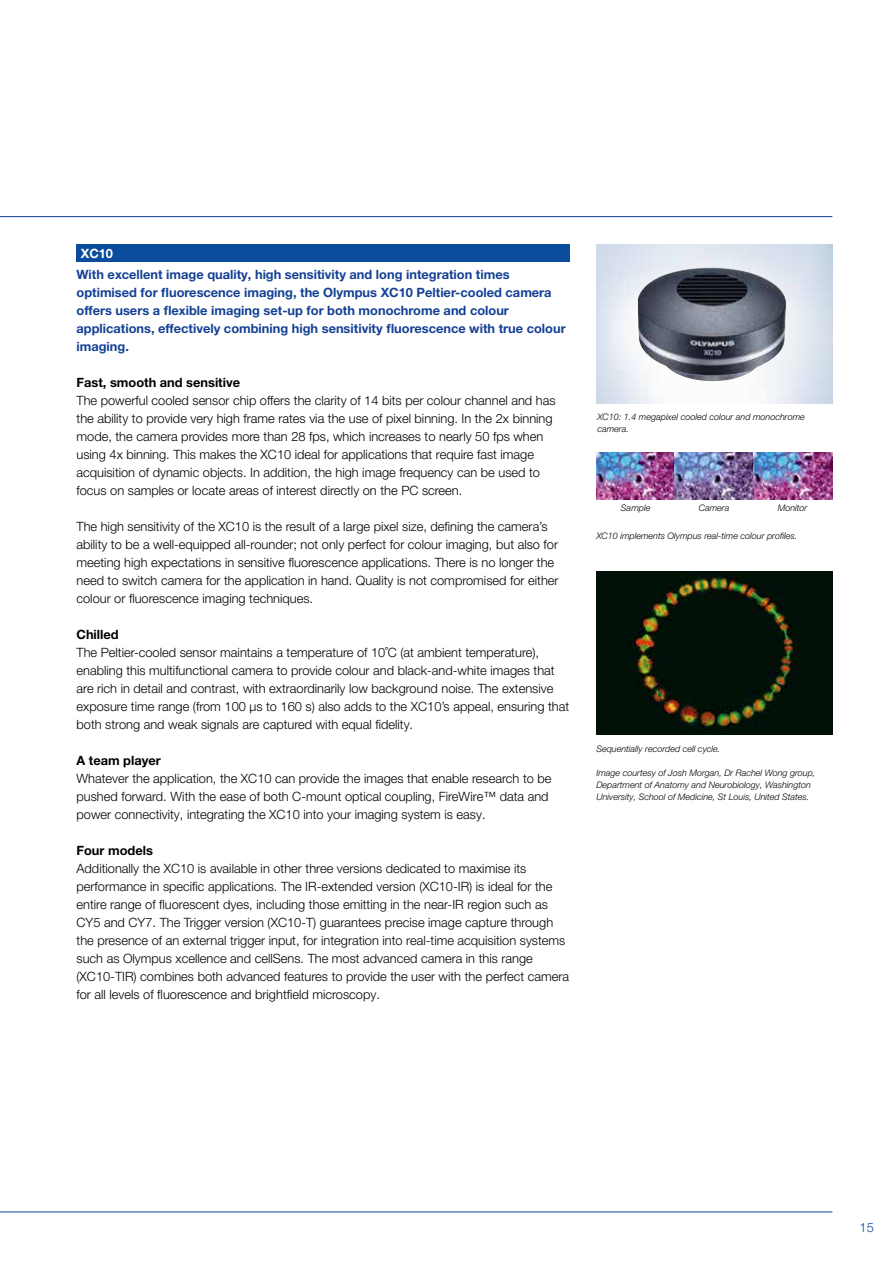
<style>
.page{position:relative;width:893px;height:1263px;background:#fff}
.page>*{position:absolute;margin:0;border:0;box-sizing:border-box;transform-origin:0 0}
.t1{font:300 12.9px/18px "Helvetica Neue LT Pro";color:#000}
.t2{font:700 12.9px/18px "Helvetica Neue LT Pro";color:#134094}
.t3{font:700 12.9px "Helvetica Neue LT Pro";color:#000}
.t4{font:700 12.9px "Helvetica Neue LT Pro";color:#fff}
.t5{font:300 12.9px "Helvetica Neue LT Pro";color:#0b4d9d}
.t6{font:italic 300 9px/12px "Helvetica Neue LT Pro";color:#000}
</style>
<div class="page">
<div style="left:77px;top:244px;width:493px;height:18px;background:#0b4d9d"></div>
<img style="left:596px;top:452px;width:236px;height:48px">
<img style="left:638px;top:268px;width:149px;height:114px">
<img style="left:596px;top:571px;width:236px;height:163px">
<hr style="left:0;top:1212px;width:832px;height:1px;background:#134094">
<hr style="left:0;top:216px;width:832px;height:1px;background:#134094">
<p class="t4" style="left:81px;top:245px;width:34px">XC10</p>
<p class="t2" style="left:77px;top:265px;width:491px">With excellent image quality, high sensitivity and long integration times optimised for fluorescence imaging, the Olympus XC10 Peltier-cooled camera offers users a flexible imaging set-up for both monochrome and colour applications, effectively combining high sensitivity fluorescence with true colour imaging.</p>
<p class="t3" style="left:77px;top:374px;width:165px">Fast, smooth and sensitive</p>
<p class="t1" style="left:77px;top:391px;width:480px">The powerful cooled sensor chip offers the clarity of 14 bits per colour channel and has the ability to provide very high frame rates via the use of pixel binning. In the 2x binning mode, the camera provides more than 28 fps, which increases to nearly 50 fps when using 4x binning. This makes the XC10 ideal for applications that require fast image acquisition of dynamic objects. In addition, the high image frequency can be used to focus on samples or locate areas of interest directly on the PC screen.</p>
<p class="t1" style="left:77px;top:517px;width:484px">The high sensitivity of the XC10 is the result of a large pixel size, defining the camera’s ability to be a well-equipped all-rounder; not only perfect for colour imaging, but also for meeting high expectations in sensitive fluorescence applications. There is no longer the need to switch camera for the application in hand. Quality is not compromised for either colour or fluorescence imaging techniques.</p>
<p class="t3" style="left:77px;top:626px;width:44px">Chilled</p>
<p class="t1" style="left:77px;top:643px;width:494px">The Peltier-cooled sensor maintains a temperature of 10˚C (at ambient temperature), enabling this multifunctional camera to provide colour and black-and-white images that are rich in detail and contrast, with extraordinarily low background noise. The extensive exposure time range (from 100 μs to 160 s) also adds to the XC10’s appeal, ensuring that both strong and weak signals are captured with equal fidelity.</p>
<p class="t3" style="left:77px;top:752px;width:86px">A team player</p>
<p class="t1" style="left:77px;top:769px;width:476px">Whatever the application, the XC10 can provide the images that enable research to be pushed forward. With the ease of both C-mount optical coupling, FireWire™ data and power connectivity, integrating the XC10 into your imaging system is easy.</p>
<p class="t3" style="left:77px;top:842px;width:78px">Four models</p>
<p class="t1" style="left:77px;top:859px;width:494px">Additionally the XC10 is available in other three versions dedicated to maximise its performance in specific applications. The IR-extended version (XC10-IR) is ideal for the entire range of fluorescent dyes, including those emitting in the near-IR region such as CY5 and CY7. The Trigger version (XC10-T) guarantees precise image capture through the presence of an external trigger input, for integration into real-time acquisition systems such as Olympus xcellence and cellSens. The most advanced camera in this range (XC10-TIR) combines both advanced features to provide the user with the perfect camera for all levels of fluorescence and brightfield microscopy.</p>
<p class="t6" style="left:597px;top:411px;width:209px">XC10: 1.4 megapixel cooled colour and monochrome camera.</p>
<p class="t6" style="left:621px;top:502px;width:31px">Sample</p>
<p class="t6" style="left:699px;top:502px;width:32px">Camera</p>
<p class="t6" style="left:778px;top:502px;width:31px">Monitor</p>
<p class="t6" style="left:596px;top:530px;width:202px">XC10 implements Olympus real-time colour profiles.</p>
<p class="t6" style="left:596px;top:742px;width:125px">Sequentially recorded cell cycle.</p>
<p class="t6" style="left:596px;top:766px;width:221px">Image courtesy of Josh Morgan, Dr Rachel Wong group,<br>Department of Anatomy and Neurobiology, Washington<br>University, School of Medicine, St Louis, United States.</p>
<p class="t5" style="left:860px;top:1219px;width:16px">15</p>
</div>
